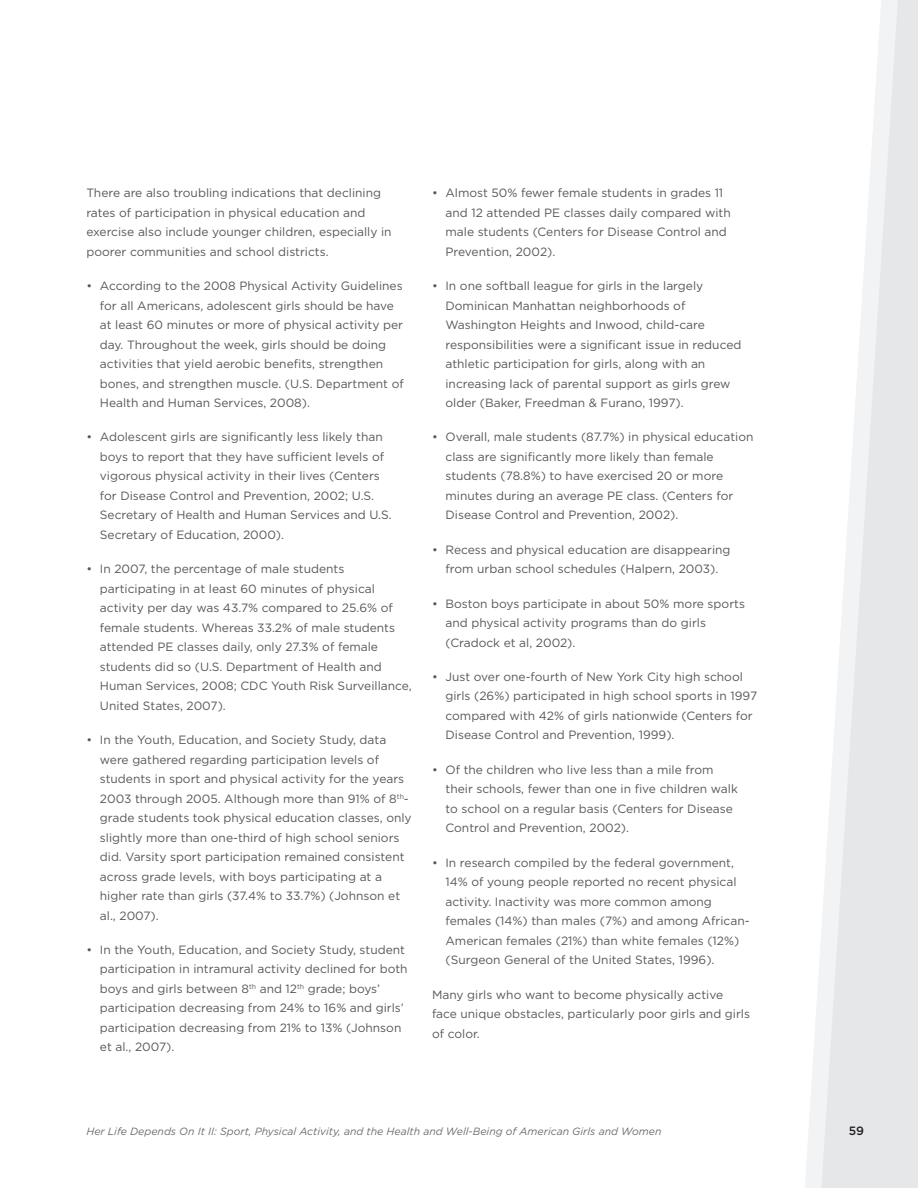
<style>
.page{position:relative;width:918px;height:1188px;background:#fff}
.page>*{position:absolute;margin:0;border:0;box-sizing:border-box;transform-origin:0 0}
.bulleted_text{font:12px/19.5px "Gotham";color:#57585a}
.body_copy{font:12px/19.5px "Gotham";color:#57585a}
.t1{font:500 12px "Gotham";color:#231f20}
.t2{font:italic 10.5px "Gotham";color:#6c6d70}
</style>
<div class="page">
<svg style="left:805px;top:945px;width:16px;height:243px;fill:#f2f3f4"></svg>
<svg style="left:821px;top:0;width:97px;height:1188px;fill:#e6e7e9"></svg>
<p class="body_copy" style="left:86px;top:183px;width:307px">There are also troubling indications that declining rates of participation in physical education and exercise also include younger children, especially in poorer communities and school districts.</p>
<p class="bulleted_text" style="left:100px;top:276px;width:305px;text-indent:-14px">• According to the 2008 Physical Activity Guidelines for all Americans, adolescent girls should be have at least 60 minutes or more of physical activity per day. Throughout the week, girls should be doing activities that yield aerobic benefits, strengthen bones, and strengthen muscle. (U.S. Department of Health and Human Services, 2008).</p>
<p class="bulleted_text" style="left:100px;top:427px;width:293px;text-indent:-14px">• Adolescent girls are significantly less likely than boys to report that they have sufficient levels of vigorous physical activity in their lives (Centers for Disease Control and Prevention, 2002; U.S.<br>Secretary of Health and Human Services and U.S.<br>Secretary of Education, 2000).</p>
<p class="bulleted_text" style="left:100px;top:559px;width:313px;text-indent:-14px">• In 2007, the percentage of male students participating in at least 60 minutes of physical activity per day was 43.7% compared to 25.6% of female students. Whereas 33.2% of male students attended PE classes daily, only 27.3% of female students did so (U.S. Department of Health and Human Services, 2008; CDC Youth Risk Surveillance, United States, 2007).</p>
<p class="bulleted_text" style="left:100px;top:730px;width:313px;text-indent:-14px">• In the Youth, Education, and Society Study, data were gathered regarding participation levels of students in sport and physical activity for the years 2003 through 2005. Although more than 91% of 8<sup>th&shy;</sup>grade students took physical education classes, only slightly more than one-third of high school seniors did. Varsity sport participation remained consistent across grade levels, with boys participating at a higher rate than girls (37.4% to 33.7%) (Johnson et al., 2007).</p>
<p class="bulleted_text" style="left:100px;top:940px;width:309px;text-indent:-14px">• In the Youth, Education, and Society Study, student participation in intramural activity declined for both boys and girls between 8<sup>th</sup> and 12<sup>th</sup> grade; boys’ participation decreasing from 24% to 16% and girls’ participation decreasing from 21% to 13% (Johnson et al., 2007).</p>
<p class="bulleted_text" style="left:446px;top:183px;width:287px;text-indent:-14px">• Almost 50% fewer female students in grades 11 and 12 attended PE classes daily compared with male students (Centers for Disease Control and Prevention, 2002).</p>
<p class="bulleted_text" style="left:446px;top:276px;width:297px;text-indent:-14px">• In one softball league for girls in the largely Dominican Manhattan neighborhoods of Washington Heights and Inwood, child-care responsibilities were a significant issue in reduced athletic participation for girls, along with an increasing lack of parental support as girls grew older (Baker, Freedman &amp; Furano, 1997).</p>
<p class="bulleted_text" style="left:446px;top:427px;width:310px;text-indent:-14px">• Overall, male students (87.7%) in physical education class are significantly more likely than female students (78.8%) to have exercised 20 or more minutes during an average PE class. (Centers for Disease Control and Prevention, 2002).</p>
<p class="bulleted_text" style="left:432px;top:540px;width:300px;text-align:center">• Recess and physical education are disappearing from urban school schedules (Halpern, 2003).</p>
<p class="bulleted_text" style="left:446px;top:593px;width:301px;text-indent:-14px">• Boston boys participate in about 50% more sports and physical activity programs than do girls (Cradock et al, 2002).</p>
<p class="bulleted_text" style="left:446px;top:667px;width:313px;text-indent:-14px">• Just over one-fourth of New York City high school girls (26%) participated in high school sports in 1997 compared with 42% of girls nationwide (Centers for Disease Control and Prevention, 1999).</p>
<p class="bulleted_text" style="left:446px;top:760px;width:294px;text-indent:-14px">• Of the children who live less than a mile from their schools, fewer than one in five children walk to school on a regular basis (Centers for Disease Control and Prevention, 2002).</p>
<p class="bulleted_text" style="left:446px;top:852px;width:306px;text-indent:-14px">• In research compiled by the federal government, 14% of young people reported no recent physical activity. Inactivity was more common among females (14%) than males (7%) and among African-American females (21%) than white females (12%) (Surgeon General of the United States, 1996).</p>
<p class="body_copy" style="left:432px;top:984px;width:320px">Many girls who want to become physically active face unique obstacles, particularly poor girls and girls of color.</p>
<p class="t2" style="left:86px;top:1124px;width:577px">Her Life Depends On It II: Sport, Physical Activity, and the Health and Well-Being of American Girls and Women</p>
<p class="t1" style="left:849px;top:1123px;width:17px">59</p>
</div>
